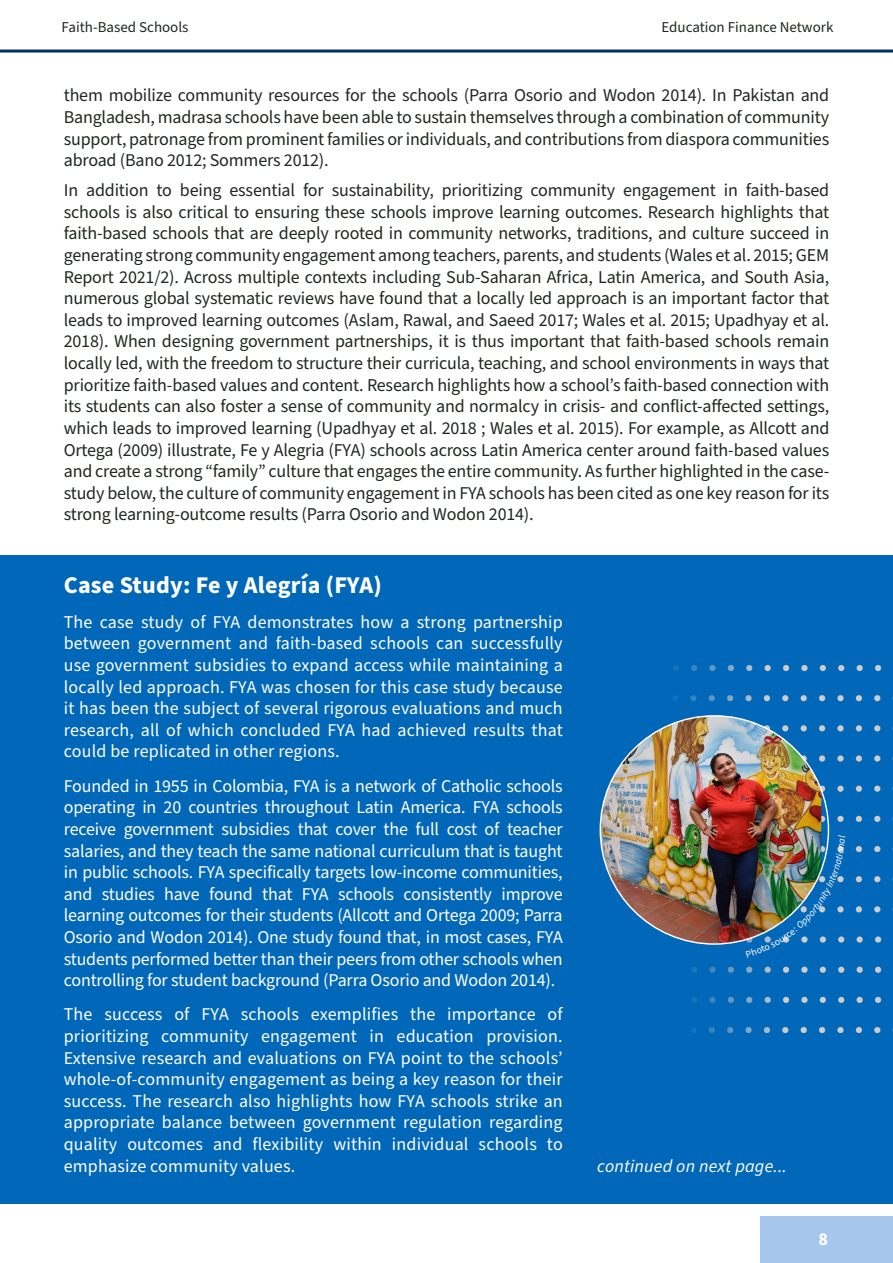
<style>
.page{position:relative;width:893px;height:1263px;background:#fff}
.page>*{position:absolute;margin:0;border:0;box-sizing:border-box;transform-origin:0 0}
.Body_text_Regular_12{font:700 24px "Source Sans Pro";letter-spacing:.01em;color:#fff}
.Body_text_Regular_12-2{font:18px/21.6px "Source Sans Pro";letter-spacing:-.01em;color:#212721;text-align:justify}
.Body_text_Regular_12-3{font:18px/21.6px "Source Sans Pro";letter-spacing:.01em;color:#fff;text-align:justify}
.Body_text_Regular_12-4{font:italic 18px "Source Sans Pro";letter-spacing:.01em;color:#fff}
.t1{font:700 18px "Source Sans Pro";color:#fff}
.t2{font:15px "Source Sans Pro";color:#212721}
</style>
<div class="page">
<div style="left:760px;top:1216px;width:133px;height:47px;background:#a7c6ed"></div>
<hr style="left:0;top:50px;width:893px;height:3px;background:#002f6c">
<div style="left:0;top:555px;width:893px;height:648px;background:#0067b9"></div>
<img style="left:672px;top:666px;width:221px;height:367px">
<img style="left:600px;top:716px;width:221px;height:228px">
<img style="left:746px;top:835px;width:99px;height:122px">
<p class="t2" style="left:62px;top:17px;width:128px">Faith-Based Schools</p>
<p class="t2" style="left:661px;top:17px;width:174px">Education Finance Network</p>
<p class="Body_text_Regular_12-2" style="left:64px;top:85px;width:767px">them mobilize community resources for the schools (Parra Osorio and Wodon 2014). In Pakistan and Bangladesh, madrasa schools have been able to sustain themselves through a combination of community support, patronage from prominent families or individuals, and contributions from diaspora communities abroad (Bano 2012; Sommers 2012).</p>
<p class="Body_text_Regular_12-2" style="left:64px;top:180px;width:767px">In addition to being essential for sustainability, prioritizing community engagement in faith-based schools is also critical to ensuring these schools improve learning outcomes. Research highlights that faith-based schools that are deeply rooted in community networks, traditions, and culture succeed in generating strong community engagement among teachers, parents, and students (Wales et al. 2015; GEM Report 2021/2). Across multiple contexts including Sub-Saharan Africa, Latin America, and South Asia, numerous global systematic reviews have found that a locally led approach is an important factor that leads to improved learning outcomes (Aslam, Rawal, and Saeed 2017; Wales et al. 2015; Upadhyay et al.<br>2018). When designing government partnerships, it is thus important that faith-based schools remain locally led, with the freedom to structure their curricula, teaching, and school environments in ways that prioritize faith-based values and content. Research highlights how a school’s faith-based connection with its students can also foster a sense of community and normalcy in crisis- and conflict-affected settings, which leads to improved learning (Upadhyay et al. 2018 ; Wales et al. 2015). For example, as Allcott and Ortega (2009) illustrate, Fe y Alegria (FYA) schools across Latin America center around faith-based values and create a strong “family” culture that engages the entire community. As further highlighted in the case&shy;study below, the culture of community engagement in FYA schools has been cited as one key reason for its strong learning-outcome results (Parra Osorio and Wodon 2014).</p>
<p class="Body_text_Regular_12" style="left:64px;top:569px;width:320px">Case Study: Fe y Alegría (FYA)</p>
<p class="Body_text_Regular_12-3" style="left:64px;top:611px;width:500px">The case study of FYA demonstrates how a strong partnership between government and faith-based schools can successfully use government subsidies to expand access while maintaining a locally led approach. FYA was chosen for this case study because it has been the subject of several rigorous evaluations and much research, all of which concluded FYA had achieved results that could be replicated in other regions.</p>
<p class="Body_text_Regular_12-3" style="left:64px;top:775px;width:500px">Founded in 1955 in Colombia, FYA is a network of Catholic schools operating in 20 countries throughout Latin America. FYA schools receive government subsidies that cover the full cost of teacher salaries, and they teach the same national curriculum that is taught in public schools. FYA specifically targets low-income communities, and studies have found that FYA schools consistently improve learning outcomes for their students (Allcott and Ortega 2009; Parra Osorio and Wodon 2014). One study found that, in most cases, FYA students performed better than their peers from other schools when controlling for student background (Parra Osorio and Wodon 2014).</p>
<p class="Body_text_Regular_12-3" style="left:64px;top:1004px;width:500px">The success of FYA schools exemplifies the importance of prioritizing community engagement in education provision.<br>Extensive research and evaluations on FYA point to the schools’ whole-of-community engagement as being a key reason for their success. The research also highlights how FYA schools strike an appropriate balance between government regulation regarding quality outcomes and flexibility within individual schools to emphasize community values.</p>
<p class="Body_text_Regular_12-4" style="left:597px;top:1154px;width:191px">continued on next page...</p>
<p class="t1" style="left:818px;top:1226px;width:11px">8</p>
</div>
